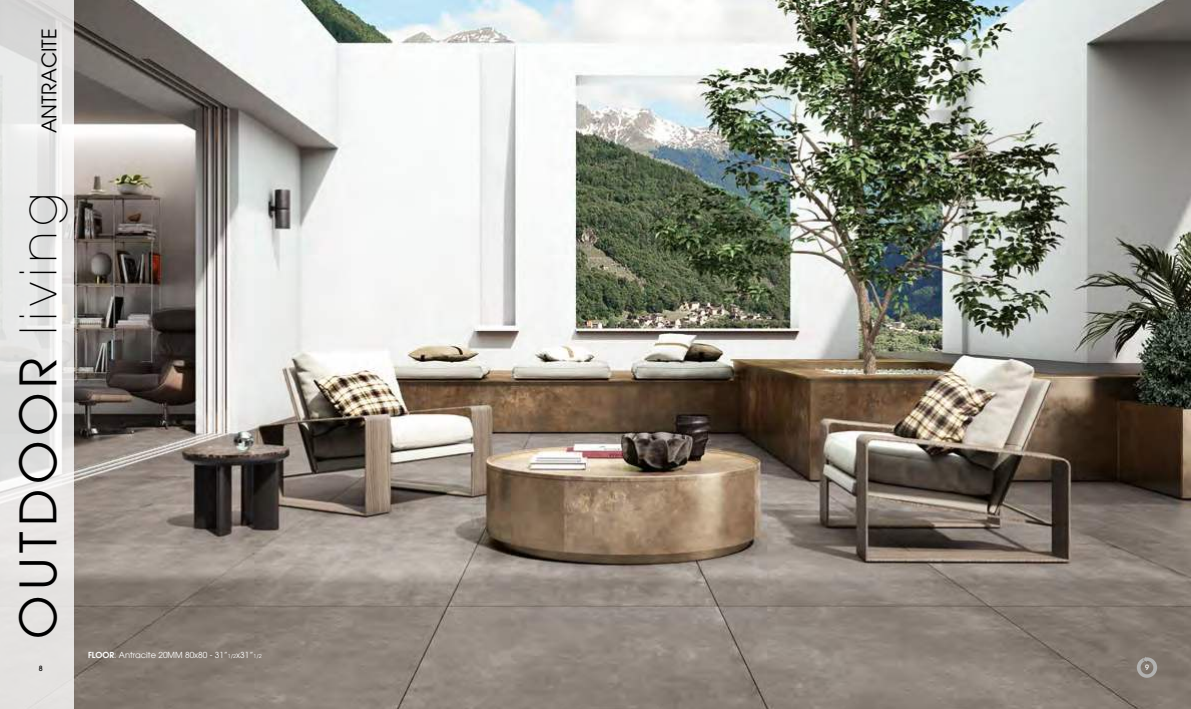
<style>
.page{position:relative;width:1191px;height:709px;background:#fff}
.page>*{position:absolute;margin:0;border:0;box-sizing:border-box;transform-origin:0 0}
.t1{font:49.9px "ITC Avant Garde Std";letter-spacing:.1em;color:#000}
.t2{font:20px "ITC Avant Garde Std";color:#000}
.t3{font:8.3px "ITC Avant Garde Std";color:#fff}
.t4{font:500 7.2px "ITC Avant Garde Std";color:#000}
.t5{font:500 7.2px "ITC Avant Garde Std";color:#fff}
.s1{font-weight:200}
.s2{font-weight:600}
.s3{font-size:5.4px}
</style>
<div class="page">
<img style="left:74px;top:0;width:1117px;height:709px">
<svg style="left:0;top:0;width:74px;height:709px;background:#e4e4e3"></svg>
<svg style="left:1136px;top:656px;width:21px;height:21px"></svg>
<h2 class="t2" style="left:41px;top:133px;width:107px;rotate:-90deg">ANTRACITE</h2>
<h1 class="t1" style="left:17px;top:638px;width:448px;rotate:-90deg">OUTDOOR <span class="s1">living</span></h1>
<p class="t3" style="left:88px;top:651px;width:175px"><span class="s2">FLOOR</span>: Antracite 20MM 80x80 - 31”<span class="s3">1/2</span>x31”<span class="s3">1/2</span></p>
<p class="t4" style="left:39px;top:665px;width:5px">8</p>
<p class="t5" style="left:1145px;top:665px;width:5px">9</p>
</div>
